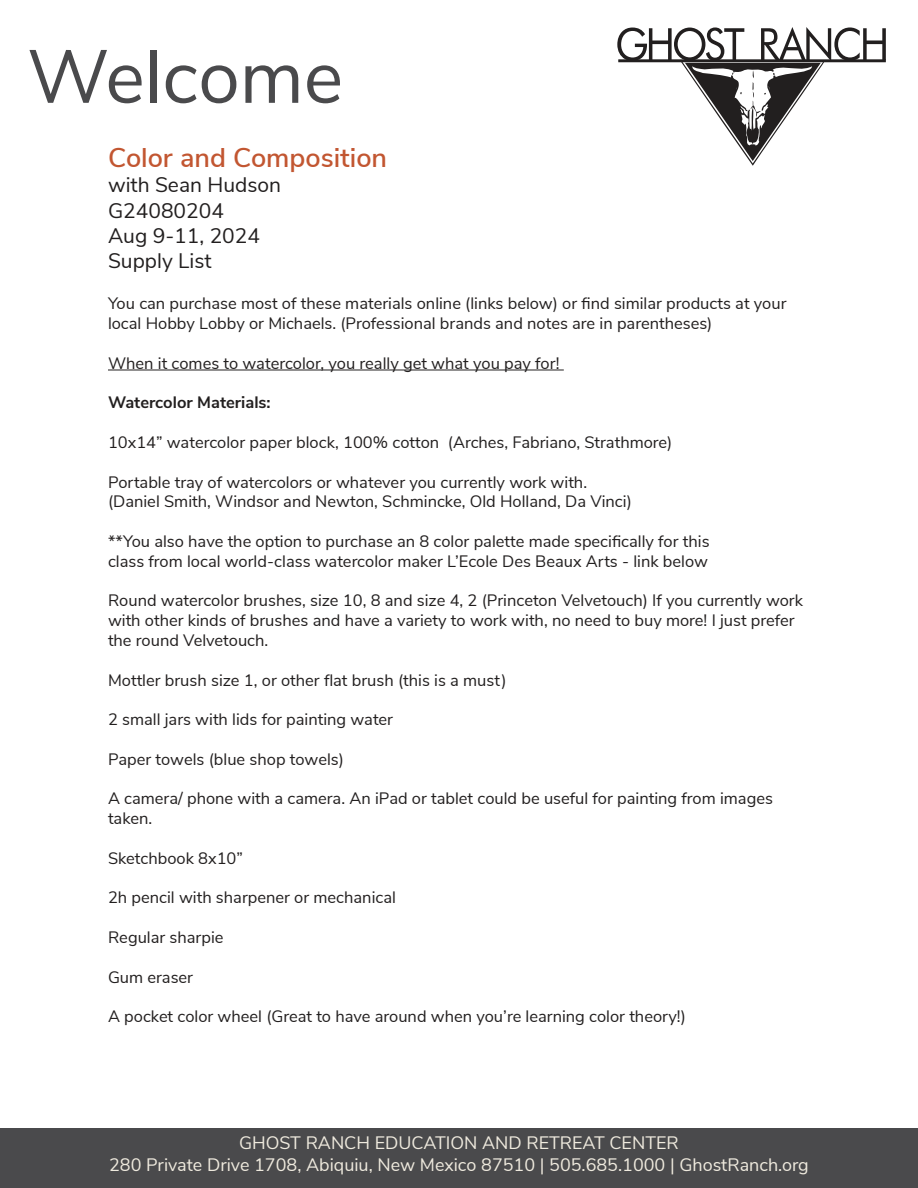
<style>
.page{position:relative;width:918px;height:1188px;background:#fff}
.page>*{position:absolute;margin:0;border:0;box-sizing:border-box;transform-origin:0 0}
.t1{font:75px "Nunito Sans";color:#4a4a4c}
.t2{font:600 27px "Nunito Sans";color:#c25631}
.t3{font:21px/25.2px "Nunito Sans";color:#221f1f}
.t4{font:18px/21.6px "Nunito Sans";color:#efeade;text-align:center}
.t5{font:16.5px/19.8px "Nunito Sans";color:#221f1f}
.t6{font:700 16.5px "Nunito Sans";color:#221f1f}
</style>
<div class="page">
<div style="left:0;top:1128px;width:918px;height:60px;background:#4a4a4c"></div>
<hr style="left:108px;top:370px;width:456px;height:1px;background:#221f1f">
<svg style="left:617px;top:27px;width:269px;height:139px"></svg>
<hr style="left:618px;top:61px;width:268px;height:1px;background:#221f1f">
<h1 class="t1" style="left:27px;top:41px;width:318px">Welcome</h1>
<h2 class="t2" style="left:108px;top:148px;width:281px">Color and Composition</h2>
<p class="t3" style="left:108px;top:173px;width:175px">with Sean Hudson<br>G24080204<br>Aug 9-11, 2024<br>Supply List</p>
<p class="t5" style="left:108px;top:293px;width:680px">You can purchase most of these materials online (links below) or find similar products at your local Hobby Lobby or Michaels. (Professional brands and notes are in parentheses)</p>
<p class="t5" style="left:108px;top:354px;width:453px">When it comes to watercolor, you really get what you pay for!</p>
<p class="t6" style="left:108px;top:397px;width:164px">Watercolor Materials:</p>
<p class="t5" style="left:108px;top:433px;width:566px">10x14” watercolor paper block, 100% cotton (Arches, Fabriano, Strathmore)</p>
<p class="t5" style="left:108px;top:472px;width:525px">Portable tray of watercolors or whatever you currently work with. (Daniel Smith, Windsor and Newton, Schmincke, Old Holland, Da Vinci)</p>
<p class="t5" style="left:108px;top:530px;width:603px">**You also have the option to purchase an 8 color palette made specifically for this class from local world-class watercolor maker L’Ecole Des Beaux Arts - link below</p>
<p class="t5" style="left:108px;top:591px;width:697px">Round watercolor brushes, size 10, 8 and size 4, 2 (Princeton Velvetouch) If you currently work with other kinds of brushes and have a variety to work with, no need to buy more! I just prefer the round Velvetouch.</p>
<p class="t5" style="left:108px;top:669px;width:400px">Mottler brush size 1, or other flat brush (this is a must)</p>
<p class="t5" style="left:108px;top:710px;width:287px">2 small jars with lids for painting water</p>
<p class="t5" style="left:108px;top:750px;width:237px">Paper towels (blue shop towels)</p>
<p class="t5" style="left:108px;top:789px;width:666px">A camera/ phone with a camera. An iPad or tablet could be useful for painting from images taken.</p>
<p class="t5" style="left:108px;top:849px;width:137px">Sketchbook 8x10”</p>
<p class="t5" style="left:108px;top:888px;width:289px">2h pencil with sharpener or mechanical</p>
<p class="t5" style="left:108px;top:928px;width:117px">Regular sharpie</p>
<p class="t5" style="left:108px;top:967px;width:87px">Gum eraser</p>
<p class="t5" style="left:108px;top:1007px;width:580px">A pocket color wheel (Great to have around when you’re learning color theory!)</p>
<p class="t4" style="left:109px;top:1133px;width:701px">GHOST RANCH EDUCATION AND RETREAT CENTER<br>280 Private Drive 1708, Abiquiu, New Mexico 87510 | 505.685.1000 | GhostRanch.org</p>
</div>
